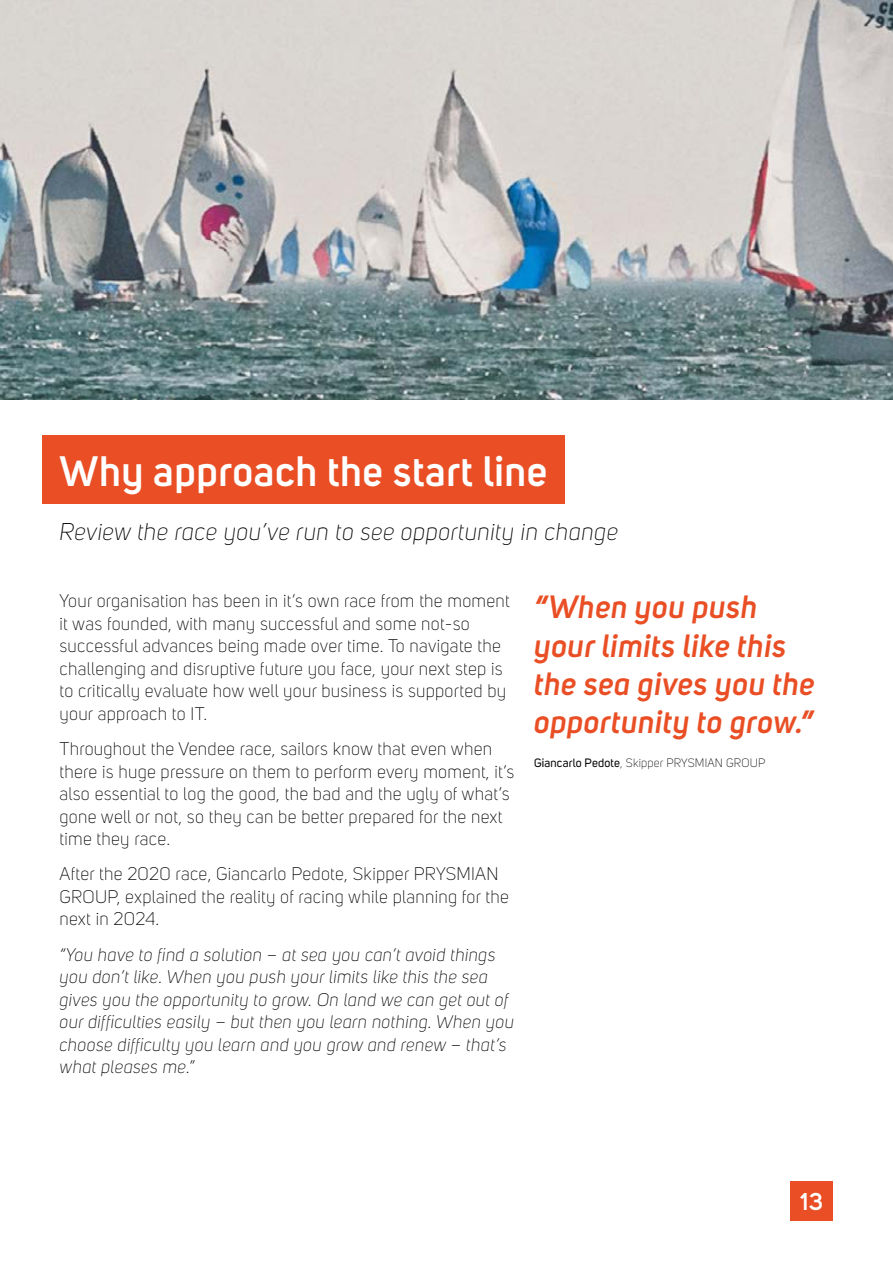
<style>
.page{position:relative;width:893px;height:1263px;background:#fff}
.page>*{position:absolute;margin:0;border:0;box-sizing:border-box;transform-origin:0 0}
.t1{font:600 42px "Uni Sans";letter-spacing:.015em;color:#fff}
.t2{font:italic 600 31.8px/38.2px "Uni Sans";letter-spacing:.015em;color:#e94e24}
.t3{font:italic 300 24px "Uni Sans";letter-spacing:.015em;color:#000}
.t4{font:600 24px "Uni Sans";color:#fff}
.t5{font:300 18px/22.5px "Uni Sans";letter-spacing:.015em;color:#000}
.t6{font:italic 300 18px/22.5px "Uni Sans";letter-spacing:.015em;color:#000}
.t7{font:300 12px "Uni Sans";letter-spacing:.015em;color:#000}
.s1{font-weight:400}
</style>
<div class="page">
<div style="left:790px;top:1181px;width:43px;height:39px;background:#e94e24"></div>
<img style="left:0;top:0;width:893px;height:400px">
<div style="left:42px;top:435px;width:522px;height:69px;background:#e94e24"></div>
<h1 class="t1" style="left:60px;top:446px;width:489px">Why approach the start line</h1>
<h3 class="t3" style="left:60px;top:518px;width:560px">Review the race you’ve run to see opportunity in change</h3>
<p class="t5" style="left:60px;top:590px;width:452px">Your organisation has been in it’s own race from the moment it was founded, with many successful and some not-so successful advances being made over time. To navigate the challenging and disruptive future you face, your next step is to critically evaluate how well your business is supported by your approach to IT.</p>
<p class="t5" style="left:60px;top:738px;width:456px">Throughout the Vendee race, sailors know that even when there is huge pressure on them to perform every moment, it’s also essential to log the good, the bad and the ugly of what’s gone well or not, so they can be better prepared for the next time they race.</p>
<p class="t5" style="left:60px;top:863px;width:451px">After the 2020 race, Giancarlo Pedote, Skipper PRYSMIAN<br>GROUP, explained the reality of racing while planning for the next in 2024.</p>
<p class="t6" style="left:60px;top:943px;width:456px">“You have to find a solution – at sea you can’t avoid things you don’t like. When you push your limits like this the sea gives you the opportunity to grow. On land we can get out of our difficulties easily – but then you learn nothing. When you choose difficulty you learn and you grow and renew – that’s what pleases me.”</p>
<h2 class="t2" style="left:534px;top:588px;width:282px">“When you push your limits like this the sea gives you the opportunity to grow.”</h2>
<p class="t7" style="left:534px;top:756px;width:233px"><span class="s1">Giancarlo Pedote</span>, Skipper PRYSMIAN GROUP</p>
<h3 class="t4" style="left:800px;top:1187px;width:24px">13</h3>
</div>
